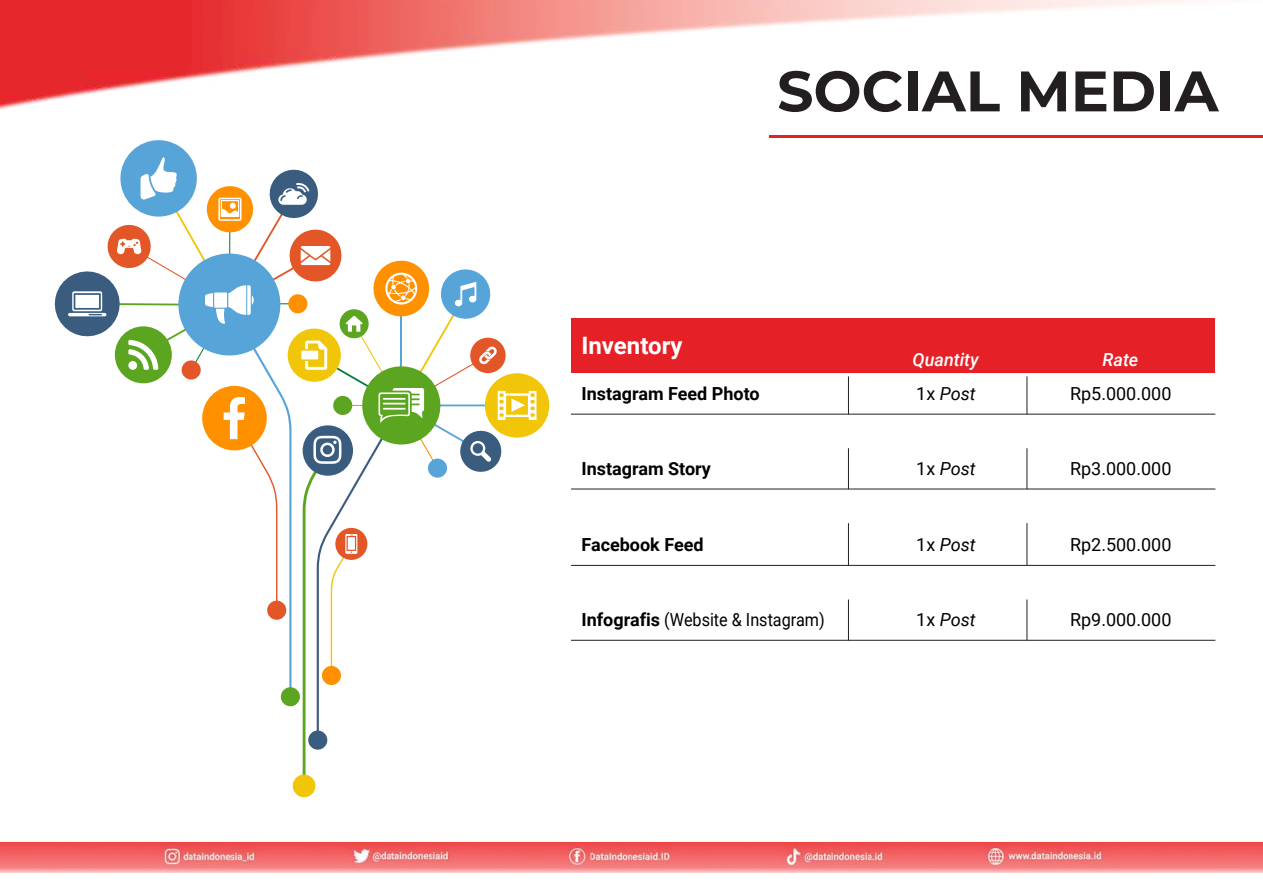
<style>
.page{position:relative;width:1263px;height:893px;background:#fff}
.page>*{position:absolute;margin:0;border:0;box-sizing:border-box;transform-origin:0 0}
.t1{font:700 57px "Montserrat";color:#231f20}
.t2{font:700 24px "Roboto";color:#fff}
.t3{font:700 18px "Roboto";color:#000}
.t4{font:18px "Roboto";color:#000}
.t5{font:18px "Roboto";color:#000;scale:.9 1}
.t6{font:italic 18px "Roboto";color:#000}
.t7{font:italic 500 18px "Roboto";color:#fff}
.s1{font-style:normal}
.s2{font-weight:700}
</style>
<div class="page">
<img style="left:0;top:0;width:1202px;height:110px">
<img style="left:0;top:842px;width:1263px;height:31px">
<hr style="left:1027px;top:376px;width:1px;height:38px;background:#231f20">
<hr style="left:571px;top:414px;width:644px;height:1px;background:#231f20">
<hr style="left:848px;top:376px;width:1px;height:38px;background:#231f20">
<hr style="left:1027px;top:448px;width:1px;height:41px;background:#231f20">
<hr style="left:571px;top:489px;width:644px;height:1px;background:#231f20">
<hr style="left:848px;top:448px;width:1px;height:41px;background:#231f20">
<hr style="left:1027px;top:523px;width:1px;height:43px;background:#231f20">
<hr style="left:571px;top:565px;width:644px;height:1px;background:#231f20">
<hr style="left:848px;top:523px;width:1px;height:43px;background:#231f20">
<hr style="left:848px;top:599px;width:1px;height:41px;background:#231f20">
<hr style="left:1027px;top:599px;width:1px;height:41px;background:#231f20">
<hr style="left:571px;top:640px;width:644px;height:1px;background:#231f20">
<div style="left:848px;top:318px;width:367px;height:54px;background:#e52127"></div>
<div style="left:571px;top:318px;width:277px;height:54px;background:#e52127"></div>
<div style="left:293px;top:774px;width:22px;height:23px;background:#f1c508;border-radius:50%"></div>
<div style="left:120px;top:140px;width:77px;height:77px;background:#57a4d9;border-radius:50%"></div>
<div style="left:485px;top:373px;width:64px;height:65px;background:#f1c508;border-radius:50%"></div>
<svg style="left:54px;top:156px;width:482px;height:630px"></svg>
<hr style="left:770px;top:135px;width:493px;height:3px;background:#e52127">
<h1 class="t1" style="left:777px;top:53px;width:443px">SOCIAL MEDIA</h1>
<h2 class="t2" style="left:581px;top:328px;width:103px">Inventory</h2>
<p class="t7" style="left:912px;top:347px;width:68px">Quantity</p>
<p class="t7" style="left:1102px;top:347px;width:37px">Rate</p>
<p class="t3" style="left:581px;top:381px;width:180px">Instagram Feed Photo</p>
<p class="t6" style="left:916px;top:381px;width:61px"><span class="s1">1x</span> Post</p>
<p class="t4" style="left:1070px;top:381px;width:103px">Rp5.000.000</p>
<p class="t3" style="left:581px;top:456px;width:131px">Instagram Story</p>
<p class="t6" style="left:916px;top:456px;width:61px"><span class="s1">1x</span> Post</p>
<p class="t4" style="left:1070px;top:456px;width:103px">Rp3.000.000</p>
<p class="t3" style="left:581px;top:532px;width:124px">Facebook Feed</p>
<p class="t6" style="left:916px;top:532px;width:61px"><span class="s1">1x</span> Post</p>
<p class="t4" style="left:1070px;top:532px;width:103px">Rp2.500.000</p>
<p class="t5" style="left:581px;top:607px;width:272px"><span class="s2">Infografis</span> (Website &amp; Instagram)</p>
<p class="t6" style="left:916px;top:607px;width:61px"><span class="s1">1x</span> Post</p>
<p class="t4" style="left:1070px;top:607px;width:103px">Rp9.000.000</p>
</div>
